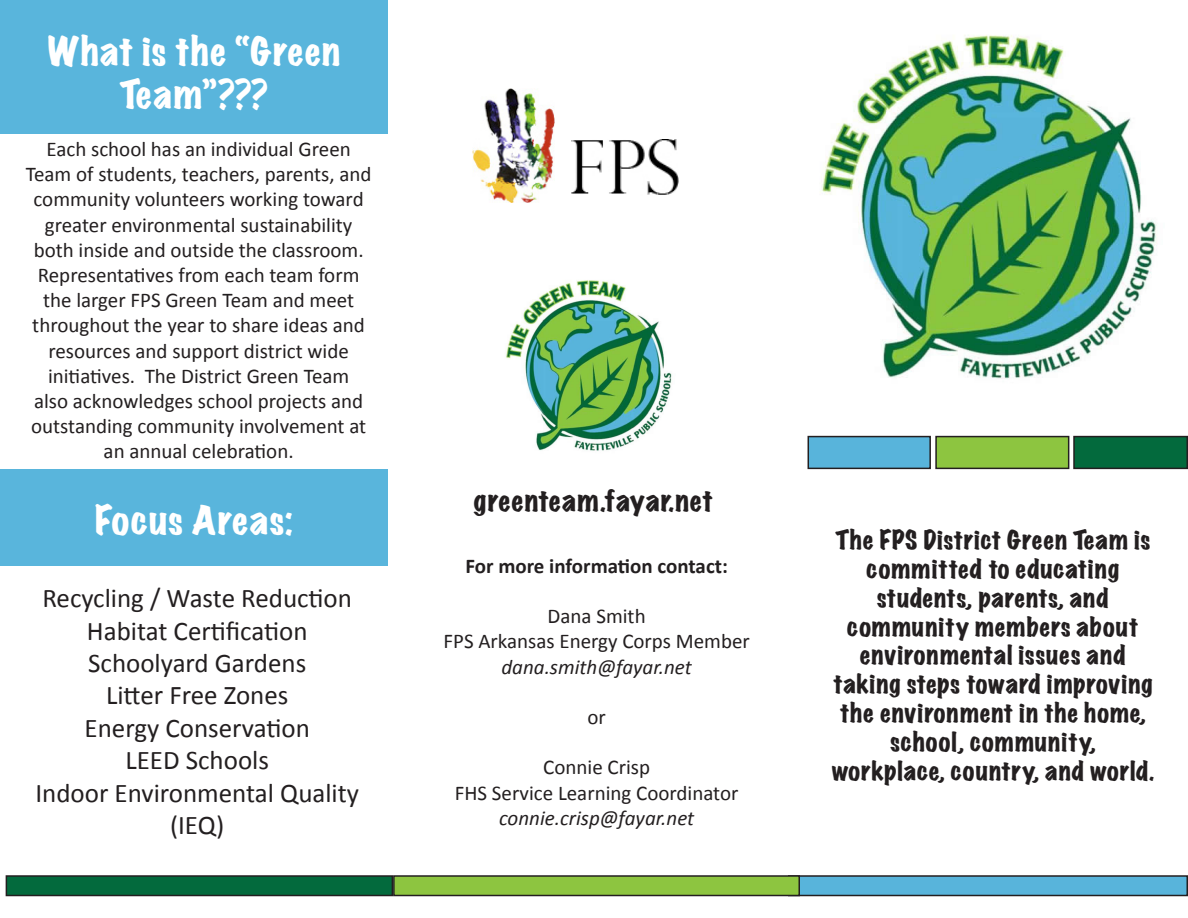
<style>
.page{position:relative;width:1188px;height:918px;background:#fff}
.page>*{position:absolute;margin:0;border:0;box-sizing:border-box;transform-origin:0 0}
.t1{font:expanded 36px/43.2px "Marker Felt";letter-spacing:.035em;color:#fff;text-align:center}
.t2{font:27px/32.4px "Calibri";color:#231f20;text-align:center}
.t3{font:expanded 27px "Marker Felt";letter-spacing:.035em;color:#231f20}
.t4{font:expanded 24px/28.8px "Marker Felt";letter-spacing:.035em;color:#231f20;text-align:center}
.t5{font:21px/25.2px "Calibri";color:#231f20;text-align:center}
.t6{font:italic 21px "Calibri";color:#231f20}
.t7{font:700 21px "Calibri";color:#231f20}
</style>
<div class="page">
<img style="left:822px;top:35px;width:335px;height:344px">
<div style="left:808px;top:437px;width:122px;height:31px;background:#58b4db"></div>
<div style="left:808px;top:436px;width:123px;height:33px;border:2px solid #231f20"></div>
<div style="left:936px;top:437px;width:133px;height:31px;background:#8dc540"></div>
<div style="left:935px;top:436px;width:134px;height:33px;border:2px solid #231f20"></div>
<div style="left:1074px;top:437px;width:113px;height:31px;background:#036a3d"></div>
<div style="left:1073px;top:436px;width:115px;height:33px;border:2px solid #231f20"></div>
<img style="left:506px;top:280px;width:166px;height:171px">
<img style="left:472px;top:88px;width:83px;height:114px">
<img style="left:572px;top:140px;width:106px;height:55px">
<div style="left:0;top:0;width:388px;height:133px;background:#59b5dc"></div>
<div style="left:0;top:469px;width:388px;height:96px;background:#59b5dc"></div>
<div style="left:6px;top:876px;width:386px;height:20px;background:#036a3d"></div>
<div style="left:6px;top:875px;width:387px;height:21px;border:2px solid #231f20"></div>
<div style="left:789px;top:876px;width:398px;height:20px;background:#58b4db"></div>
<div style="left:788px;top:875px;width:400px;height:21px;border:2px solid #231f20"></div>
<div style="left:394px;top:876px;width:405px;height:20px;background:#8dc540"></div>
<div style="left:393px;top:875px;width:407px;height:21px;border:2px solid #231f20"></div>
<p class="t1" style="left:48px;top:31px;width:294px">What is the “Green<br>Team”???</p>
<p class="t5" style="left:26px;top:135px;width:347px">Each school has an individual Green Team of students, teachers, parents, and community volunteers working toward greater environmental sustainability both inside and outside the classroom.<br>Representatives from each team form the larger FPS Green Team and meet throughout the year to share ideas and resources and support district wide initiatives. The District Green Team<br>also acknowledges school projects and outstanding community involvement at an annual celebration.</p>
<p class="t1" style="left:95px;top:500px;width:199px">Focus Areas:</p>
<p class="t2" style="left:42px;top:581px;width:311px">Recycling / Waste Reduction</p>
<p class="t2" style="left:87px;top:613px;width:222px">Habitat Certification</p>
<p class="t2" style="left:88px;top:646px;width:220px">Schoolyard Gardens</p>
<p class="t2" style="left:106px;top:678px;width:184px">Litter Free Zones</p>
<p class="t2" style="left:85px;top:710px;width:227px">Energy Conservation</p>
<p class="t2" style="left:125px;top:743px;width:145px">LEED Schools</p>
<p class="t2" style="left:35px;top:775px;width:325px">Indoor Environmental Quality (IEQ)</p>
<p class="t3" style="left:474px;top:486px;width:241px">greenteam.fayar.net</p>
<p class="t7" style="left:465px;top:553px;width:264px">For more information contact:</p>
<p class="t5" style="left:548px;top:603px;width:100px">Dana Smith</p>
<p class="t5" style="left:444px;top:628px;width:308px">FPS Arkansas Energy Corps Member</p>
<p class="t6" style="left:502px;top:654px;width:192px">dana.smith@fayar.net</p>
<p class="t5" style="left:588px;top:703px;width:20px">or</p>
<p class="t5" style="left:543px;top:754px;width:108px">Connie Crisp</p>
<p class="t5" style="left:455px;top:779px;width:285px">FHS Service Learning Coordinator</p>
<p class="t6" style="left:499px;top:805px;width:197px">connie.crisp@fayar.net</p>
<p class="t4" style="left:835px;top:527px;width:316px">The FPS District Green Team is committed to educating</p>
<p class="t4" style="left:877px;top:584px;width:234px">students, parents, and</p>
<p class="t4" style="left:847px;top:613px;width:293px">community members about environmental issues and</p>
<p class="t4" style="left:833px;top:671px;width:321px">taking steps toward improving the environment in the home, school, community,</p>
<p class="t4" style="left:832px;top:757px;width:324px">workplace, country, and world.</p>
</div>
